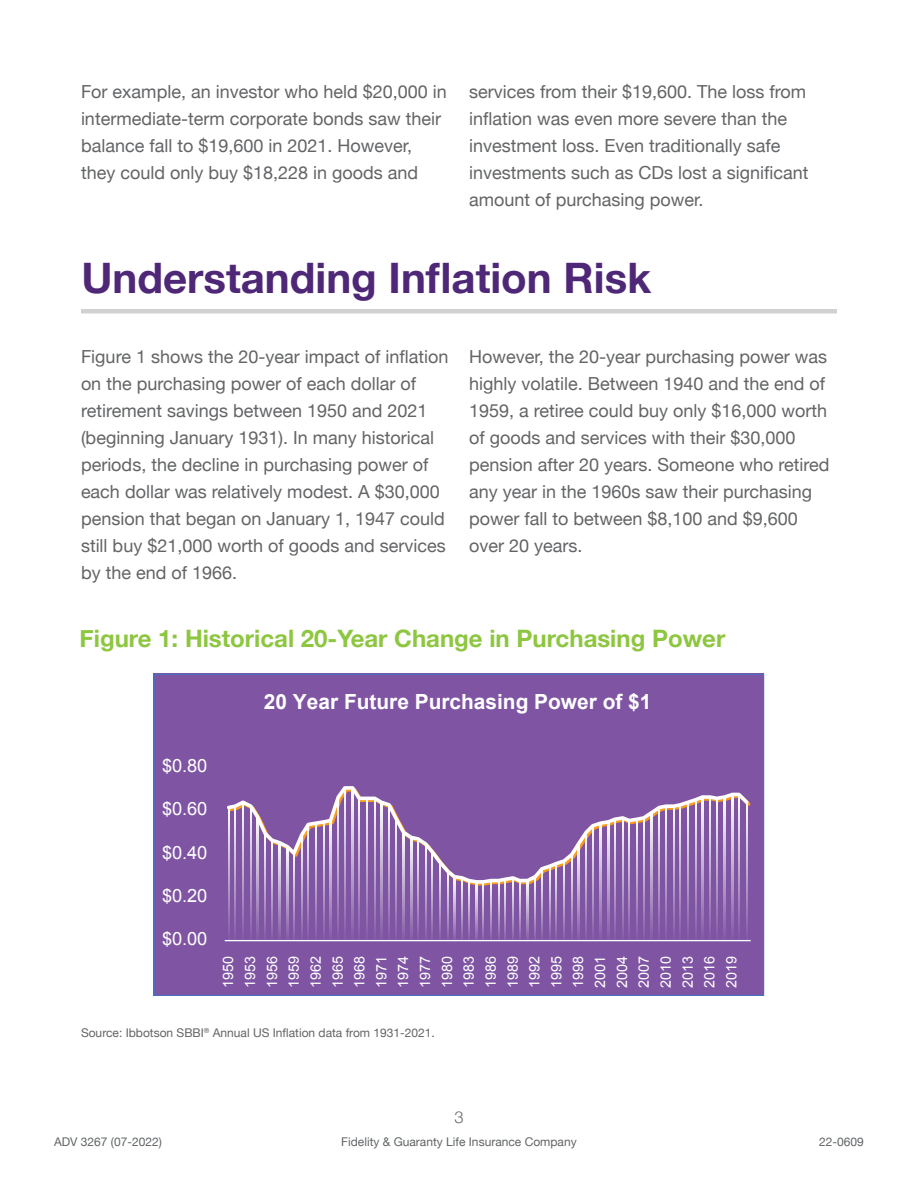
<style>
.page{position:relative;width:918px;height:1188px;background:#fff}
.page>*{position:absolute;margin:0;border:0;box-sizing:border-box;transform-origin:0 0}
.t1{font:700 42px "Helvetica Neue";color:#4f2777}
.t2{font:700 24px "Helvetica Neue";color:#8dc63f}
.t3{font:700 20.85px "Arial";color:#fff}
.t4{font:18.3px "Arial";letter-spacing:-.005em;color:#fff}
.t5{font:18px/27px "Helvetica Neue";color:#636466}
.t6{font:300 16.5px "Helvetica Neue";color:#636466}
.t7{font:14.4px/21.9px "Arial";color:#fff;text-align:justify}
.t8{font:12px "Helvetica Neue";color:#616466}
.t9{font:12px "Helvetica Neue";color:#636466}
</style>
<div class="page">
<div style="left:154px;top:674px;width:610px;height:322px;background:#7f55a3"></div>
<hr style="left:225px;top:940px;width:526px;height:1px;background:#fff">
<svg style="left:227px;top:786px;width:524px;height:99px"></svg>
<img style="left:228px;top:807px;width:1px;height:133px">
<img style="left:235px;top:806px;width:1px;height:134px">
<img style="left:242px;top:802px;width:2px;height:138px">
<img style="left:250px;top:806px;width:2px;height:134px">
<img style="left:257px;top:816px;width:1px;height:119px">
<img style="left:265px;top:833px;width:1px;height:107px">
<img style="left:271px;top:839px;width:1px;height:101px">
<img style="left:279px;top:842px;width:1px;height:98px">
<img style="left:287px;top:846px;width:1px;height:94px">
<img style="left:293px;top:853px;width:2px;height:87px">
<img style="left:301px;top:834px;width:1px;height:106px">
<img style="left:308px;top:824px;width:1px;height:111px">
<img style="left:315px;top:823px;width:2px;height:117px">
<img style="left:323px;top:821px;width:2px;height:119px">
<img style="left:330px;top:820px;width:1px;height:120px">
<img style="left:338px;top:796px;width:1px;height:137px">
<img style="left:344px;top:787px;width:1px;height:146px">
<img style="left:352px;top:787px;width:1px;height:146px">
<img style="left:359px;top:798px;width:1px;height:142px">
<img style="left:366px;top:798px;width:2px;height:142px">
<img style="left:374px;top:798px;width:1px;height:142px">
<img style="left:381px;top:802px;width:1px;height:138px">
<img style="left:389px;top:804px;width:1px;height:136px">
<img style="left:395px;top:817px;width:1px;height:123px">
<img style="left:403px;top:832px;width:1px;height:108px">
<img style="left:411px;top:837px;width:1px;height:103px">
<img style="left:417px;top:838px;width:2px;height:102px">
<img style="left:425px;top:843px;width:1px;height:97px">
<img style="left:432px;top:851px;width:1px;height:89px">
<img style="left:439px;top:862px;width:2px;height:78px">
<img style="left:447px;top:871px;width:2px;height:69px">
<img style="left:454px;top:876px;width:1px;height:64px">
<img style="left:462px;top:877px;width:1px;height:63px">
<img style="left:468px;top:880px;width:1px;height:60px">
<img style="left:476px;top:881px;width:1px;height:59px">
<img style="left:482px;top:881px;width:2px;height:59px">
<img style="left:490px;top:880px;width:2px;height:60px">
<img style="left:498px;top:880px;width:1px;height:60px">
<img style="left:505px;top:879px;width:1px;height:61px">
<img style="left:513px;top:877px;width:1px;height:63px">
<img style="left:519px;top:880px;width:1px;height:60px">
<img style="left:527px;top:880px;width:1px;height:60px">
<img style="left:535px;top:876px;width:1px;height:64px">
<img style="left:541px;top:868px;width:2px;height:72px">
<img style="left:549px;top:866px;width:1px;height:74px">
<img style="left:556px;top:863px;width:1px;height:77px">
<img style="left:563px;top:860px;width:2px;height:80px">
<img style="left:571px;top:854px;width:2px;height:86px">
<img style="left:578px;top:843px;width:1px;height:97px">
<img style="left:586px;top:832px;width:1px;height:108px">
<img style="left:592px;top:825px;width:1px;height:115px">
<img style="left:600px;top:823px;width:1px;height:117px">
<img style="left:608px;top:821px;width:1px;height:119px">
<img style="left:614px;top:819px;width:2px;height:121px">
<img style="left:622px;top:817px;width:1px;height:123px">
<img style="left:629px;top:820px;width:1px;height:120px">
<img style="left:636px;top:819px;width:2px;height:121px">
<img style="left:643px;top:817px;width:1px;height:123px">
<img style="left:651px;top:812px;width:1px;height:128px">
<img style="left:659px;top:807px;width:1px;height:133px">
<img style="left:665px;top:806px;width:1px;height:134px">
<img style="left:673px;top:806px;width:1px;height:134px">
<img style="left:680px;top:804px;width:1px;height:136px">
<img style="left:687px;top:802px;width:2px;height:138px">
<img style="left:695px;top:799px;width:2px;height:136px">
<img style="left:702px;top:796px;width:1px;height:137px">
<img style="left:710px;top:796px;width:1px;height:137px">
<img style="left:716px;top:798px;width:1px;height:142px">
<img style="left:724px;top:796px;width:1px;height:137px">
<img style="left:732px;top:794px;width:1px;height:139px">
<img style="left:738px;top:794px;width:2px;height:139px">
<img style="left:746px;top:802px;width:1px;height:138px">
<hr style="left:81px;top:309px;width:756px;height:4px;background:#d2d1d2">
<p class="t5" style="left:81px;top:79px;width:367px">For example, an investor who held $20,000 in intermediate-term corporate bonds saw their balance fall to $19,600 in 2021. However, they could only buy $18,228 in goods and</p>
<p class="t5" style="left:469px;top:79px;width:341px">services from their $19,600. The loss from inflation was even more severe than the investment loss. Even traditionally safe investments such as CDs lost a significant amount of purchasing power.</p>
<h1 class="t1" style="left:81px;top:245px;width:571px">Understanding Inflation Risk</h1>
<p class="t5" style="left:81px;top:345px;width:369px">Figure 1 shows the 20-year impact of inflation on the purchasing power of each dollar of retirement savings between 1950 and 2021 (beginning January 1931). In many historical periods, the decline in purchasing power of each dollar was relatively modest. A $30,000 pension that began on January 1, 1947 could still buy $21,000 worth of goods and services by the end of 1966.</p>
<p class="t5" style="left:469px;top:345px;width:362px">However, the 20-year purchasing power was highly volatile. Between 1940 and the end of 1959, a retiree could buy only $16,000 worth of goods and services with their $30,000 pension after 20 years. Someone who retired any year in the 1960s saw their purchasing power fall to between $8,100 and $9,600 over 20 years.</p>
<h2 class="t2" style="left:80px;top:619px;width:647px">Figure 1: Historical 20-Year Change in Purchasing Power</h2>
<p class="t3" style="left:264px;top:688px;width:389px">20 Year Future Purchasing Power of $1</p>
<p class="t4" style="left:162px;top:753px;width:47px">$0.80</p>
<p class="t4" style="left:162px;top:796px;width:47px">$0.60</p>
<p class="t4" style="left:162px;top:841px;width:47px">$0.40</p>
<p class="t4" style="left:162px;top:884px;width:47px">$0.20</p>
<p class="t4" style="left:162px;top:927px;width:47px">$0.00</p>
<p class="t7" style="left:217px;top:988px;width:33px;rotate:-90deg">1950<br>1953<br>1956<br>1959<br>1962<br>1965<br>1968<br>1971<br>1974<br>1977<br>1980<br>1983<br>1986<br>1989<br>1992<br>1995<br>1998<br>2001<br>2004<br>2007<br>2010<br>2013<br>2016<br>2019</p>
<p class="t9" style="left:81px;top:1024px;width:355px">Source: Ibbotson SBBI<sup>®</sup> Annual US Inflation data from 1931-2021.</p>
<p class="t6" style="left:454px;top:1104px;width:11px">3</p>
<p class="t8" style="left:54px;top:1133px;width:109px">ADV 3267 (07-2022)</p>
<p class="t8" style="left:341px;top:1133px;width:237px">Fidelity &amp; Guaranty Life Insurance Company</p>
<p class="t8" style="left:819px;top:1133px;width:46px">22-0609</p>
</div>
